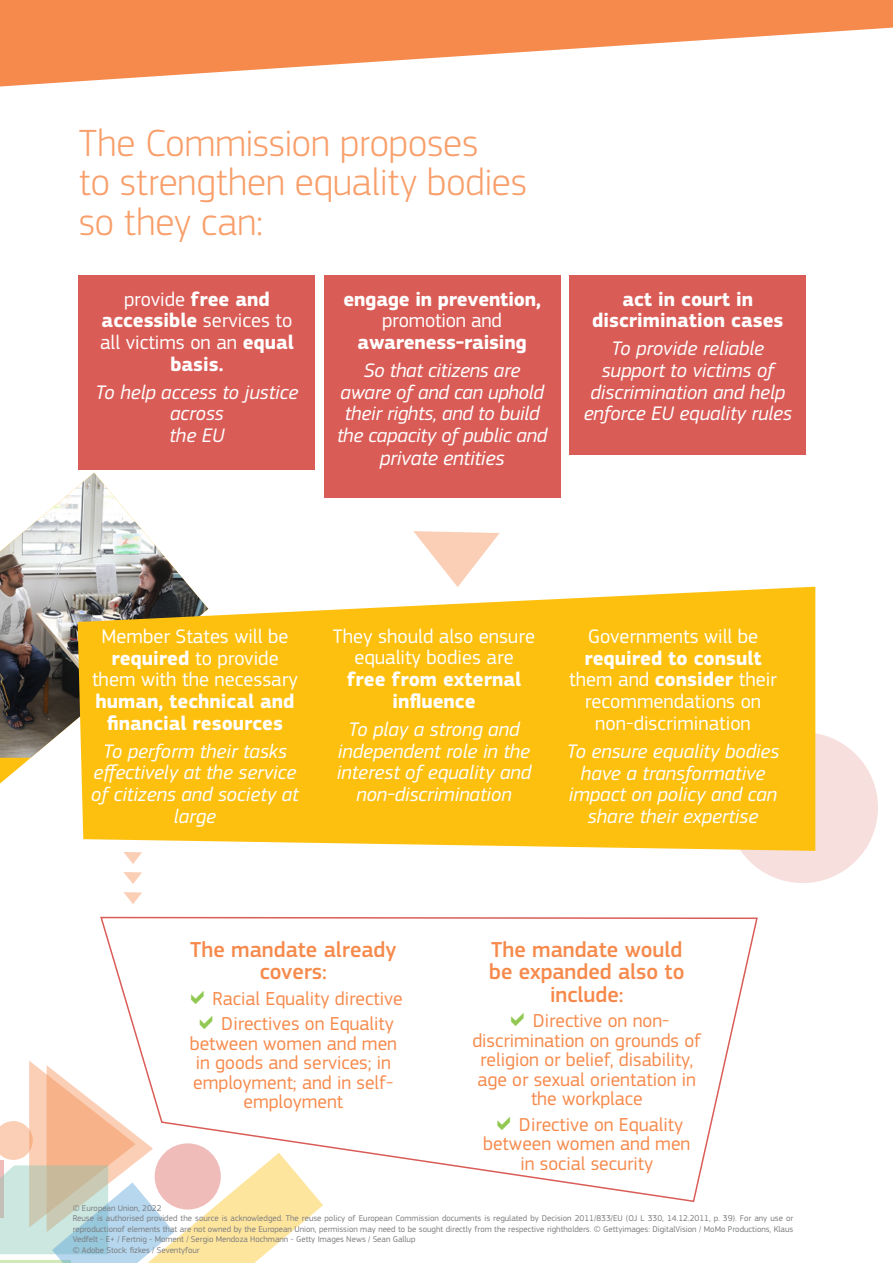
<style>
.page{position:relative;width:893px;height:1263px;background:#fff}
.page>*{position:absolute;margin:0;border:0;box-sizing:border-box;transform-origin:0 0}
.t1{font:300 39.3px/39.3px "EC Square Sans Pro";letter-spacing:-.005em;color:#f89f6b}
.t2{font:500 22.5px/22.5px "EC Square Sans Pro";color:#f68a4c;text-align:center}
.t3{font:italic 21px "EC Square Sans Pro";letter-spacing:-.01em;color:#fff}
.t4{font:italic 20.4px/21.8px "EC Square Sans Pro";color:#fff;text-align:center}
.t5{font:20.4px/21.8px "EC Square Sans Pro";color:#fff;text-align:center}
.t6{font:700 20.4px/21.8px "EC Square Sans Pro";color:#fff;text-align:center}
.t7{font:19.5px/19.5px "EC Square Sans Pro";color:#f68a4c;text-align:center}
.t8{font:8.7px/10.5px "EC Square Sans Pro";color:#7b7c7f}
.s1{font-weight:700}
</style>
<div class="page">
<svg style="left:0;top:758px;width:31px;height:26px"></svg>
<img style="left:0;top:473px;width:190px;height:285px">
<svg style="left:0;top:1061px;width:323px;height:202px"></svg>
<div style="left:79px;top:275px;width:236px;height:195px;background:#da5c57"></div>
<div style="left:324px;top:275px;width:236px;height:222px;background:#da5c57"></div>
<div style="left:569px;top:275px;width:237px;height:180px;background:#da5c57"></div>
<svg style="left:0;top:0;width:893px;height:86px;fill:#f68a4c"></svg>
<div style="left:727px;top:732px;width:151px;height:151px;background:#f7dfde;border-radius:50%"></div>
<svg style="left:99px;top:916px;width:659px;height:287px"></svg>
<svg style="left:78px;top:587px;width:737px;height:264px;background:#fac221"></svg>
<svg style="left:413px;top:531px;width:87px;height:56px"></svg>
<svg style="left:123px;top:852px;width:19px;height:12px"></svg>
<svg style="left:123px;top:872px;width:19px;height:12px"></svg>
<svg style="left:123px;top:892px;width:19px;height:12px"></svg>
<svg style="left:191px;top:990px;width:13px;height:14px"></svg>
<svg style="left:200px;top:1016px;width:12px;height:13px"></svg>
<svg style="left:511px;top:1013px;width:13px;height:13px"></svg>
<svg style="left:498px;top:1116px;width:12px;height:14px"></svg>
<h1 class="t1" style="left:79px;top:123px;width:450px">The Commission proposes<br>to strengthen equality bodies so they can:</h1>
<h3 class="t5" style="left:100px;top:288px;width:195px">provide <span class="s1">free and accessible</span> services to all victims on an <span class="s1">equal basis.</span></h3>
<h3 class="t4" style="left:96px;top:381px;width:204px">To help access to justice across<br>the EU</h3>
<h3 class="t6" style="left:343px;top:289px;width:199px">engage in prevention,</h3>
<h3 class="t5" style="left:382px;top:310px;width:121px">promotion and</h3>
<h3 class="t6" style="left:358px;top:332px;width:171px">awareness-raising</h3>
<h3 class="t4" style="left:337px;top:359px;width:212px">So that citizens are aware of and can uphold their rights, and to build the capacity of public and</h3>
<h3 class="t3" style="left:380px;top:446px;width:126px">private entities</h3>
<h3 class="t6" style="left:592px;top:289px;width:193px">act in court in discrimination cases</h3>
<h3 class="t4" style="left:584px;top:337px;width:210px">To provide reliable support to victims of discrimination and help enforce EU equality rules</h3>
<h3 class="t5" style="left:92px;top:625px;width:207px">Member States will be <span class="s1">required</span> to provide them with the necessary</h3>
<h3 class="t6" style="left:96px;top:691px;width:200px">human, technical and financial resources</h3>
<h3 class="t4" style="left:91px;top:740px;width:209px">To perform their tasks effectively at the service of citizens and society at large</h3>
<h3 class="t5" style="left:333px;top:625px;width:204px">They should also ensure equality bodies are</h3>
<h3 class="t6" style="left:347px;top:669px;width:176px">free from external influence</h3>
<h3 class="t4" style="left:337px;top:718px;width:196px">To play a strong and independent role in the interest of equality and non-discrimination</h3>
<h3 class="t5" style="left:588px;top:625px;width:172px">Governments will be</h3>
<h3 class="t5" style="left:569px;top:647px;width:209px"><span class="s1">required to consult </span>them and <span class="s1">consider</span> their recommendations on non-discrimination</h3>
<h3 class="t4" style="left:567px;top:740px;width:214px">To ensure equality bodies have a transformative impact on policy and can share their expertise</h3>
<h2 class="t2" style="left:190px;top:938px;width:208px">The mandate already covers:</h2>
<h3 class="t7" style="left:213px;top:986px;width:191px;line-height:25.5px">Racial Equality directive<br>Directives on Equality</h3>
<h3 class="t7" style="left:190px;top:1034px;width:209px">between women and men in goods and services; in employment; and in self&shy;employment</h3>
<h2 class="t2" style="left:489px;top:938px;width:197px">The mandate would be expanded also to include:</h2>
<h3 class="t7" style="left:533px;top:1011px;width:138px">Directive on non-</h3>
<h3 class="t7" style="left:472px;top:1031px;width:230px">discrimination on grounds of</h3>
<h3 class="t7" style="left:480px;top:1050px;width:215px">religion or belief, disability,</h3>
<h3 class="t7" style="left:477px;top:1070px;width:220px">age or sexual orientation in</h3>
<h3 class="t7" style="left:531px;top:1089px;width:113px">the workplace</h3>
<h3 class="t7" style="left:519px;top:1115px;width:166px">Directive on Equality</h3>
<h3 class="t7" style="left:483px;top:1134px;width:209px">between women and men</h3>
<h3 class="t7" style="left:520px;top:1154px;width:134px">in social security</h3>
<p class="t8" style="left:73px;top:1203px;width:722px">© European Union, 2022<br>Reuse is authorised provided the source is acknowledged. The reuse policy of European Commission documents is regulated by Decision 2011/833/EU (OJ L 330, 14.12.2011, p. 39). For any use or reproductionof elements that are not owned by the European Union, permission may need to be sought directly from the respective rightholders. © Gettyimages: DigitalVision / MoMo Productions, Klaus Vedfelt - E+ / Fertnig - Moment / Sergio Mendoza Hochmann - Getty Images News / Sean Gallup<br>© Adobe Stock: fizkes / Seventyfour</p>
</div>
